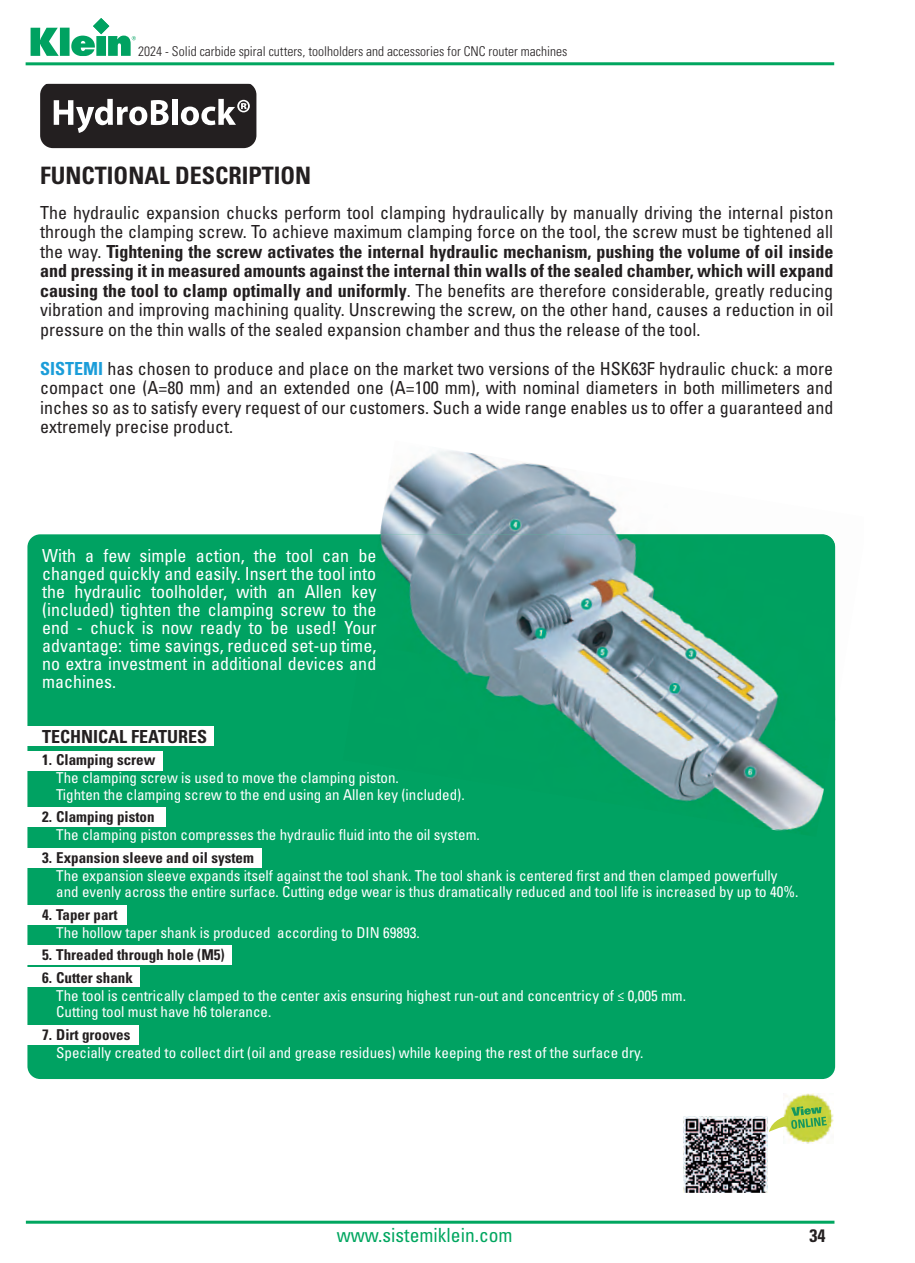
<style>
.page{position:relative;width:915px;height:1263px;background:#fff}
.page>*{position:absolute;margin:0;border:0;box-sizing:border-box;transform-origin:0 0}
.t1{font:700 condensed 24px "Univers LT Std";color:#231f20}
.t2{font:condensed 19.5px "Univers";color:#00a65f}
.t3{font:condensed 18px/19.5px "Univers LT Std";color:#231f20;text-align:justify}
.t4{font:condensed 18px/18px "Univers LT Std";color:#fff;text-align:justify}
.t5{font:700 condensed 18px "Univers LT Std";color:#231f20}
.t6{font:700 condensed 18px "Univers";color:#231f20}
.t7{font:condensed 15px/18px "Univers LT Std";color:#fff}
.t8{font:700 condensed 15px "Univers LT Std";color:#231f20}
.t9{font:300 condensed 13.5px "Univers";color:#231f20}
.s1{font-weight:700}
.s2{font-weight:700;color:#1b9dd9}
.s3{font-weight:700;color:#231f20}
</style>
<div class="page">
<div style="left:27px;top:534px;width:807px;height:545px;background:#00a262;border-radius:13px"></div>
<img style="left:380px;top:450px;width:456px;height:270px">
<img style="left:343px;top:534px;width:491px;height:297px">
<svg style="left:40px;top:84px;width:216px;height:64px;background:#4a4647"></svg>
<div style="left:19px;top:751px;width:144px;height:20px;background:#fff"></div>
<div style="left:19px;top:726px;width:195px;height:20px;background:#fff"></div>
<div style="left:19px;top:807px;width:147px;height:20px;background:#fff"></div>
<div style="left:19px;top:848px;width:243px;height:19px;background:#fff"></div>
<div style="left:19px;top:905px;width:108px;height:19px;background:#fff"></div>
<div style="left:19px;top:945px;width:213px;height:20px;background:#fff"></div>
<div style="left:19px;top:967px;width:121px;height:20px;background:#fff"></div>
<div style="left:19px;top:1025px;width:119px;height:19px;background:#fff"></div>
<img style="left:683px;top:1116px;width:84px;height:77px">
<img style="left:783px;top:1093px;width:50px;height:51px">
<img style="left:790px;top:1106px;width:31px;height:10px">
<img style="left:790px;top:1116px;width:36px;height:13px">
<svg style="left:769px;top:1116px;width:18px;height:16px"></svg>
<svg style="left:30px;top:28px;width:29px;height:28px"></svg>
<div style="left:60px;top:28px;width:10px;height:28px;background:#00a261"></div>
<svg style="left:71px;top:18px;width:65px;height:38px"></svg>
<hr style="left:26px;top:62px;width:807px;height:3px;background:#00a65f">
<hr style="left:26px;top:1221px;width:808px;height:3px;background:#00a65f">
<p class="t9" style="left:138px;top:46px;width:430px">2024 - Solid carbide spiral cutters, toolholders and accessories for CNC router machines</p>
<p class="t1" style="left:40px;top:166px;width:272px">FUNCTIONAL DESCRIPTION</p>
<p class="t3" style="left:40px;top:204px;width:794px">The hydraulic expansion chucks perform tool clamping hydraulically by manually driving the internal piston through the clamping screw. To achieve maximum clamping force on the tool, the screw must be tightened all the way. <span class="s1">Tightening the screw activates the internal hydraulic mechanism, pushing the volume of oil inside and pressing it in measured amounts against the internal thin walls of the sealed chamber, which will expand causing the tool to clamp optimally and uniformly</span>. The benefits are therefore considerable, greatly reducing vibration and improving machining quality. Unscrewing the screw, on the other hand, causes a reduction in oil pressure on the thin walls of the sealed expansion chamber and thus the release of the tool.</p>
<p class="t3" style="left:40px;top:360px;width:794px"><span class="s2">SISTEMI</span> has chosen to produce and place on the market two versions of the HSK63F hydraulic chuck: a more compact one (A=80 mm) and an extended one (A=100 mm), with nominal diameters in both millimeters and inches so as to satisfy every request of our customers. Such a wide range enables us to offer a guaranteed and extremely precise product.</p>
<p class="t4" style="left:42px;top:547px;width:336px">With a few simple action, the tool can be changed quickly and easily. Insert the tool into the hydraulic toolholder, with an Allen key (included) tighten the clamping screw to the end - chuck is now ready to be used! Your advantage: time savings, reduced set-up time, no extra investment in additional devices and machines.</p>
<p class="t5" style="left:42px;top:729px;width:166px">TECHNICAL FEATURES</p>
<p class="t7" style="left:56px;top:752px;width:344px;text-indent:-14px"><span class="s3">1. Clamping screw<br></span>The clamping screw is used to move the clamping piston.</p>
<p class="t7" style="left:56px;top:786px;width:410px">Tighten the clamping screw to the end using an Allen key (included).</p>
<p class="t7" style="left:56px;top:809px;width:425px;text-indent:-14px"><span class="s3">2. Clamping piston<br></span>The clamping piston compresses the hydraulic fluid into the oil system.</p>
<p class="t7" style="left:56px;top:849px;width:722px;text-indent:-14px"><span class="s3">3. Expansion sleeve and oil system<br></span>The expansion sleeve expands itself against the tool shank. The tool shank is centered first and then clamped powerfully</p>
<p class="t7" style="left:56px;top:884px;width:743px">and evenly across the entire surface. Cutting edge wear is thus dramatically reduced and tool life is increased by up to 40%.</p>
<p class="t7" style="left:56px;top:906px;width:365px;text-indent:-14px"><span class="s3">4. Taper part<br></span>The hollow taper shank is produced according to DIN 69893.</p>
<p class="t8" style="left:42px;top:949px;width:184px">5. Threaded through hole (M5)</p>
<p class="t7" style="left:56px;top:969px;width:631px;text-indent:-14px"><span class="s3">6. Cutter shank<br></span>The tool is centrically clamped to the center axis ensuring highest run-out and concentricy of ≤ 0,005 mm.</p>
<p class="t7" style="left:56px;top:1004px;width:216px">Cutting tool must have h6 tolerance.</p>
<p class="t7" style="left:56px;top:1026px;width:588px;text-indent:-14px"><span class="s3">7. Dirt grooves<br></span>Specially created to collect dirt (oil and grease residues) while keeping the rest of the surface dry.</p>
<p class="t2" style="left:336px;top:1227px;width:177px">www.sistemiklein.com</p>
<p class="t6" style="left:809px;top:1229px;width:17px">34</p>
</div>
